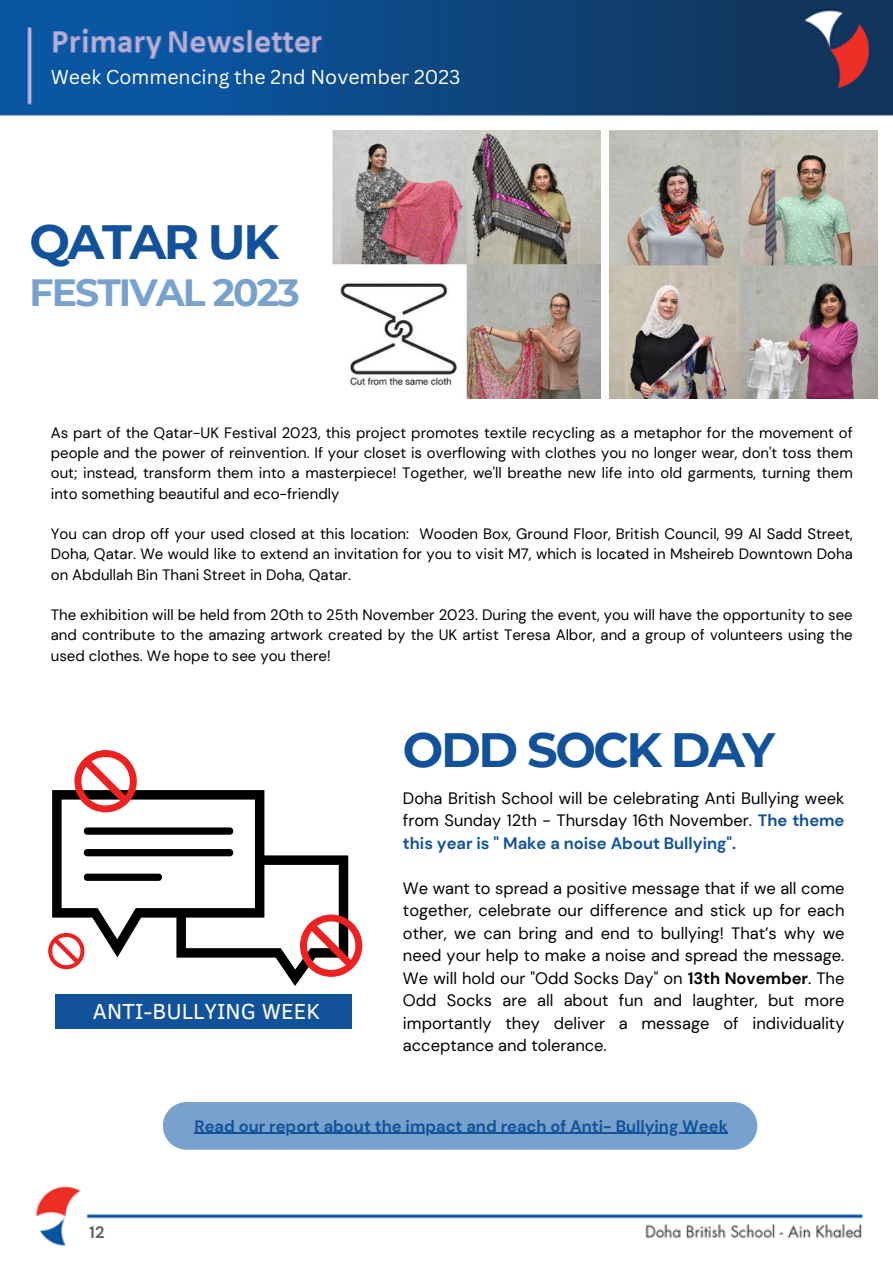
<style>
.page{position:relative;width:893px;height:1264px;background:#fff}
.page>*{position:absolute;margin:0;border:0;box-sizing:border-box;transform-origin:0 0}
.t1{font:700 48px "Montserrat";letter-spacing:-.05em;color:#11529a}
.t2{font:700 37.8px "Montserrat";letter-spacing:-.05em;color:#78a2cd}
.t3{font:22.35px "Clear Sans";color:#fff}
.t4{font:19.5px "Canva Sans";color:#fff}
.t5{font:16.5px/22.5px "DM Sans";color:#000;text-align:justify}
.t6{font:700 16.5px "DM Sans";color:#11529a}
.t7{font:700 16.5px "DM Sans";color:#616161}
.t8{font:15px/20.2px "DM Sans";color:#000;text-align:justify}
.s1{font-weight:700;color:#11529a}
.s2{font-weight:700}
</style>
<div class="page">
<img style="left:0;top:0;width:892px;height:1246px">
<img style="left:333px;top:131px;width:267px;height:267px">
<img style="left:610px;top:131px;width:267px;height:267px">
<svg style="left:48px;top:750px;width:314px;height:236px"></svg>
<div style="left:55px;top:994px;width:297px;height:34px;background:#11529a"></div>
<div style="left:163px;top:1102px;width:594px;height:47px;background:#78a2cd;border-radius:24px"></div>
<hr style="left:194px;top:1132px;width:534px;height:1px;background:#11529a">
<p class="t4" style="left:51px;top:64px;width:411px">Week Commencing the 2nd November 2023</p>
<p class="t1" style="left:29px;top:212px;width:251px">QATAR UK</p>
<p class="t2" style="left:29px;top:269px;width:272px">FESTIVAL 2023</p>
<p class="t8" style="left:51px;top:423px;width:803px">As part of the Qatar-UK Festival 2023, this project promotes textile recycling as a metaphor for the movement of people and the power of reinvention. If your closet is overflowing with clothes you no longer wear, don't toss them out; instead, transform them into a masterpiece! Together, we'll breathe new life into old garments, turning them into something beautiful and eco-friendly</p>
<p class="t8" style="left:51px;top:524px;width:803px">You can drop off your used closed at this location: Wooden Box, Ground Floor, British Council, 99 Al Sadd Street, Doha, Qatar. We would like to extend an invitation for you to visit M7, which is located in Msheireb Downtown Doha on Abdullah Bin Thani Street in Doha, Qatar.</p>
<p class="t8" style="left:51px;top:605px;width:803px">The exhibition will be held from 20th to 25th November 2023. During the event, you will have the opportunity to see and contribute to the amazing artwork created by the UK artist Teresa Albor, and a group of volunteers using the used clothes. We hope to see you there!</p>
<p class="t3" style="left:93px;top:994px;width:229px">ANTI-BULLYING WEEK</p>
<p class="t1" style="left:403px;top:720px;width:373px">ODD SOCK DAY</p>
<p class="t5" style="left:403px;top:787px;width:443px">Doha British School will be celebrating Anti Bullying week from Sunday 12th - Thursday 16th November. <span class="s1">The theme this year is " Make a noise About Bullying".</span></p>
<p class="t5" style="left:403px;top:877px;width:443px">We want to spread a positive message that if we all come together, celebrate our difference and stick up for each other, we can bring and end to bullying! That’s why we need your help to make a noise and spread the message.<br>We will hold our "Odd Socks Day" on <span class="s2">13th November</span>. The Odd Socks are all about fun and laughter, but more importantly they deliver a message of individuality acceptance and tolerance.</p>
<p class="t7" style="left:89px;top:1221px;width:17px">12</p>
<p class="t6" style="left:194px;top:1115px;width:535px">Read our report about the impact and reach of Anti- Bullying Week</p>
</div>
